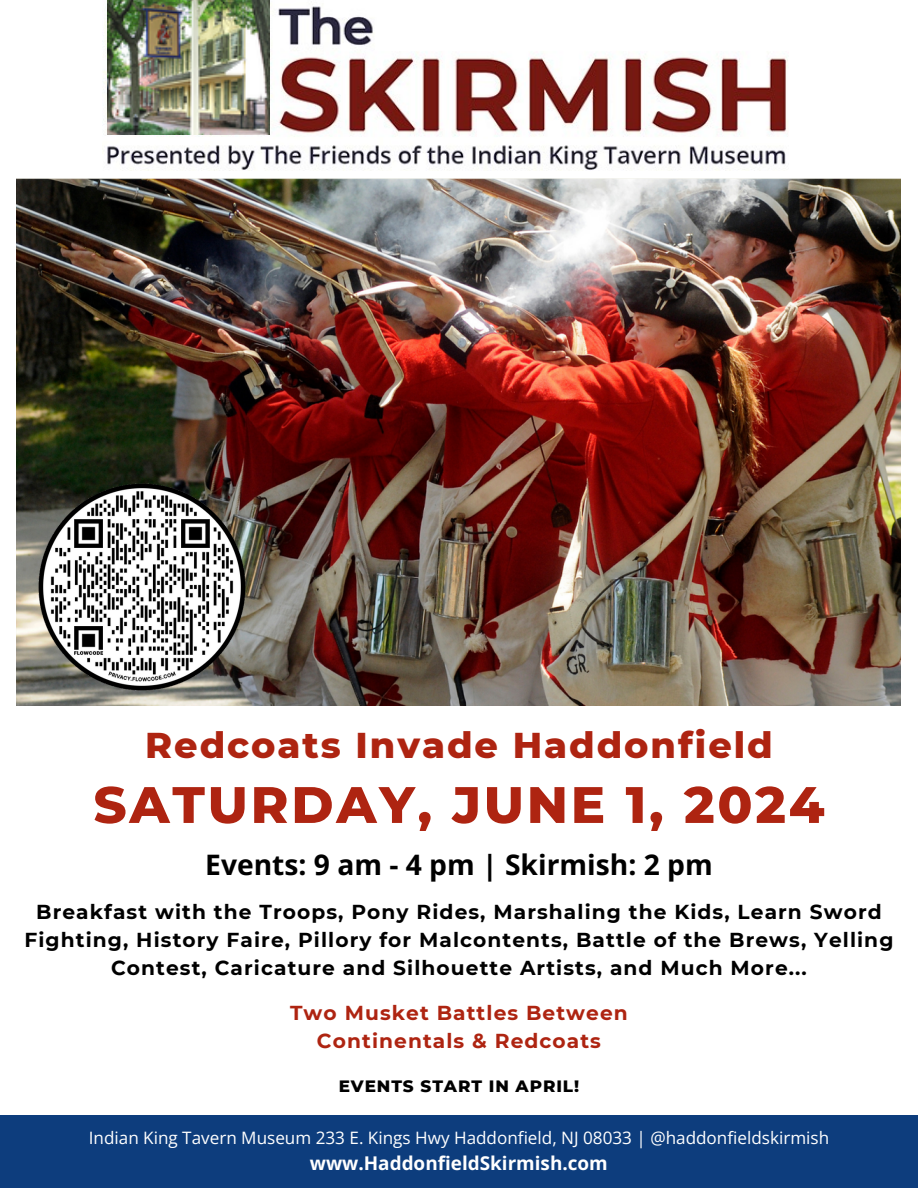
<style>
.page{position:relative;width:918px;height:1188px;background:#fff}
.page>*{position:absolute;margin:0;border:0;box-sizing:border-box;transform-origin:0 0}
.t1{font:800 51.15px "Montserrat";letter-spacing:.055em;color:#ae2411}
.t2{font:800 36.6px "Montserrat";letter-spacing:.055em;color:#ae2411}
.t3{font:700 28.2px "Open Sans";color:#000}
.t4{font:700 20.1px/27.8px "Montserrat";letter-spacing:.055em;color:#000;text-align:center}
.t5{font:700 20.1px/27.8px "Montserrat";letter-spacing:.055em;color:#ae2411;text-align:center}
.t6{font:700 18.9px "Open Sans";color:#fff}
.t7{font:17.1px "Open Sans";color:#fff}
.t8{font:800 16.8px "Montserrat";letter-spacing:.055em;color:#000}
</style>
<div class="page">
<img style="left:16px;top:178px;width:885px;height:527px">
<div style="left:0;top:1116px;width:918px;height:72px;background:#0d3d7d"></div>
<img style="left:103px;top:0;width:685px;height:170px">
<img style="left:107px;top:0;width:162px;height:134px">
<img style="left:35px;top:479px;width:215px;height:215px">
<h5 class="t2" style="left:145px;top:723px;width:629px">Redcoats Invade Haddonfield</h5>
<p class="t1" style="left:93px;top:773px;width:733px">SATURDAY, JUNE 1, 2024</p>
<h3 class="t3" style="left:205px;top:845px;width:509px">Events: 9 am - 4 pm | Skirmish: 2 pm</h3>
<p class="t4" style="left:24px;top:898px;width:870px">Breakfast with the Troops, Pony Rides, Marshaling the Kids, Learn Sword<br>Fighting, History Faire, Pillory for Malcontents, Battle of the Brews, Yelling<br>Contest, Caricature and Silhouette Artists, and Much More...</p>
<h2 class="t5" style="left:290px;top:999px;width:339px">Two Musket Battles Between<br>Continentals &amp; Redcoats</h2>
<h4 class="t8" style="left:339px;top:1075px;width:242px">EVENTS START IN APRIL!</h4>
<h4 class="t7" style="left:89px;top:1126px;width:742px">Indian King Tavern Museum 233 E. Kings Hwy Haddonfield, NJ 08033 | @haddonfieldskirmish</h4>
<h4 class="t6" style="left:310px;top:1150px;width:300px">www.HaddonfieldSkirmish.com</h4>
</div>
